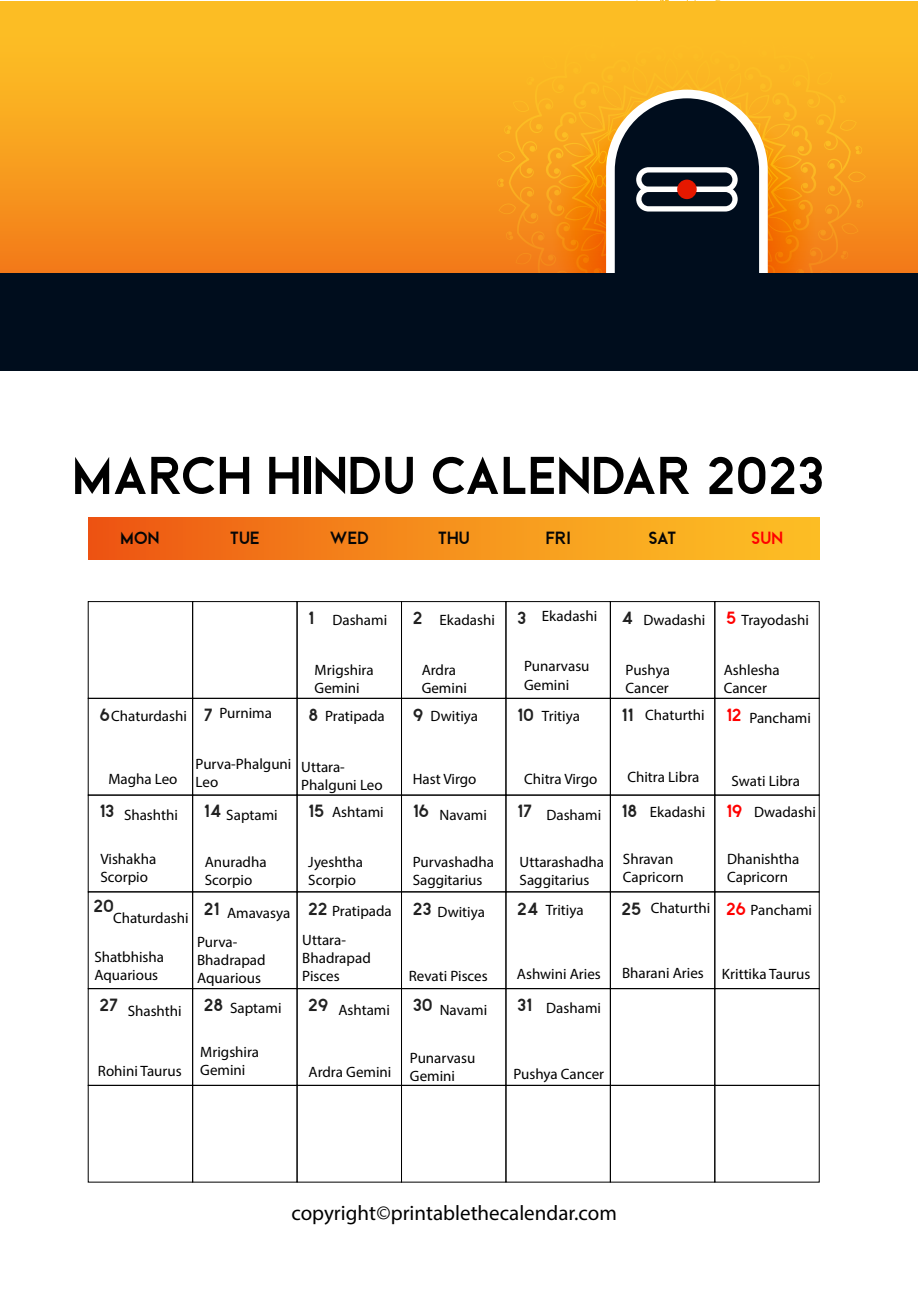
<style>
.page{position:relative;width:919px;height:1289px;background:#fff}
.page>*{position:absolute;margin:0;border:0;box-sizing:border-box;transform-origin:0 0}
.t1{font:54px "Beckman Free";color:#000}
.t2{font:21px "Myriad Pro";color:#000}
.t3{font:18px "Beckman Free";color:#212121}
.t4{font:18px "Beckman Free";color:#060606}
.t5{font:18px "Beckman Free";color:#f00}
.t6{font:15px/18px "Myriad Pro";color:#000}
</style>
<div class="page">
<div style="left:88px;top:601px;width:105px;height:97px;border:1px solid #000"></div>
<div style="left:192px;top:601px;width:105px;height:97px;border:1px solid #000"></div>
<div style="left:297px;top:601px;width:104px;height:97px;border:1px solid #000"></div>
<div style="left:401px;top:601px;width:105px;height:97px;border:1px solid #000"></div>
<div style="left:505px;top:601px;width:105px;height:97px;border:1px solid #000"></div>
<div style="left:610px;top:601px;width:105px;height:97px;border:1px solid #000"></div>
<div style="left:714px;top:601px;width:105px;height:97px;border:1px solid #000"></div>
<div style="left:88px;top:698px;width:105px;height:97px;border:1px solid #000"></div>
<div style="left:192px;top:698px;width:105px;height:97px;border:1px solid #000"></div>
<div style="left:297px;top:698px;width:104px;height:97px;border:1px solid #000"></div>
<div style="left:401px;top:698px;width:105px;height:97px;border:1px solid #000"></div>
<div style="left:505px;top:698px;width:105px;height:97px;border:1px solid #000"></div>
<div style="left:610px;top:698px;width:105px;height:97px;border:1px solid #000"></div>
<div style="left:714px;top:698px;width:105px;height:97px;border:1px solid #000"></div>
<div style="left:88px;top:795px;width:105px;height:97px;border:1px solid #000"></div>
<div style="left:192px;top:795px;width:105px;height:97px;border:1px solid #000"></div>
<div style="left:297px;top:795px;width:104px;height:97px;border:1px solid #000"></div>
<div style="left:401px;top:795px;width:105px;height:97px;border:1px solid #000"></div>
<div style="left:505px;top:795px;width:105px;height:97px;border:1px solid #000"></div>
<div style="left:610px;top:795px;width:105px;height:97px;border:1px solid #000"></div>
<div style="left:714px;top:795px;width:105px;height:97px;border:1px solid #000"></div>
<div style="left:88px;top:891px;width:105px;height:97px;border:1px solid #000"></div>
<div style="left:192px;top:891px;width:105px;height:97px;border:1px solid #000"></div>
<div style="left:297px;top:891px;width:104px;height:97px;border:1px solid #000"></div>
<div style="left:401px;top:891px;width:105px;height:97px;border:1px solid #000"></div>
<div style="left:505px;top:891px;width:105px;height:97px;border:1px solid #000"></div>
<div style="left:610px;top:891px;width:105px;height:97px;border:1px solid #000"></div>
<div style="left:714px;top:891px;width:105px;height:97px;border:1px solid #000"></div>
<div style="left:88px;top:988px;width:105px;height:97px;border:1px solid #000"></div>
<div style="left:192px;top:988px;width:105px;height:97px;border:1px solid #000"></div>
<div style="left:297px;top:988px;width:104px;height:97px;border:1px solid #000"></div>
<div style="left:401px;top:988px;width:105px;height:97px;border:1px solid #000"></div>
<div style="left:505px;top:988px;width:105px;height:97px;border:1px solid #000"></div>
<div style="left:610px;top:988px;width:105px;height:97px;border:1px solid #000"></div>
<div style="left:714px;top:988px;width:105px;height:97px;border:1px solid #000"></div>
<div style="left:88px;top:1085px;width:105px;height:97px;border:1px solid #000"></div>
<div style="left:192px;top:1085px;width:105px;height:97px;border:1px solid #000"></div>
<div style="left:297px;top:1085px;width:104px;height:97px;border:1px solid #000"></div>
<div style="left:401px;top:1085px;width:105px;height:97px;border:1px solid #000"></div>
<div style="left:505px;top:1085px;width:105px;height:97px;border:1px solid #000"></div>
<div style="left:610px;top:1085px;width:105px;height:97px;border:1px solid #000"></div>
<div style="left:714px;top:1085px;width:105px;height:97px;border:1px solid #000"></div>
<div style="left:88px;top:517px;width:731px;height:42px;background:linear-gradient(to right,#ee5813,#fdc625)"></div>
<svg style="left:0;top:1px;width:917px;height:272px"></svg>
<svg style="left:497px;top:0;width:368px;height:273px"></svg>
<div style="left:677px;top:180px;width:19px;height:19px;background:#e61800;border-radius:50%"></div>
<div style="left:0;top:273px;width:917px;height:97px;background:#000d1d"></div>
<h1 class="t1" style="left:72px;top:446px;width:753px">MARCH HINDU CALENDAR 2023</h1>
<p class="t4" style="left:121px;top:528px;width:40px">MON</p>
<p class="t4" style="left:230px;top:528px;width:31px">TUE</p>
<p class="t4" style="left:329px;top:528px;width:41px">WED</p>
<p class="t4" style="left:437px;top:528px;width:33px">THU</p>
<p class="t4" style="left:545px;top:528px;width:26px">FRI</p>
<p class="t4" style="left:648px;top:528px;width:30px">SAT</p>
<p class="t5" style="left:751px;top:528px;width:33px">SUN</p>
<p class="t6" style="left:542px;top:606px;width:57px">Ekadashi</p>
<p class="t3" style="left:308px;top:608px;width:7px">1</p>
<p class="t3" style="left:412px;top:608px;width:11px">2</p>
<p class="t3" style="left:517px;top:608px;width:11px">3</p>
<p class="t3" style="left:621px;top:608px;width:13px">4</p>
<p class="t6" style="left:439px;top:610px;width:57px">Ekadashi</p>
<p class="t6" style="left:332px;top:610px;width:56px">Dashami</p>
<p class="t6" style="left:643px;top:610px;width:63px">Dwadashi</p>
<p class="t5" style="left:726px;top:608px;width:12px">5</p>
<p class="t6" style="left:741px;top:610px;width:69px">Trayodashi</p>
<p class="t6" style="left:314px;top:661px;width:60px">Mrigshira<br>Gemini</p>
<p class="t6" style="left:421px;top:661px;width:47px">Ardra<br>Gemini</p>
<p class="t6" style="left:524px;top:657px;width:67px">Punarvasu<br>Gemini</p>
<p class="t6" style="left:625px;top:661px;width:46px">Pushya<br>Cancer</p>
<p class="t6" style="left:723px;top:661px;width:57px">Ashlesha<br>Cancer</p>
<p class="t3" style="left:99px;top:704px;width:12px">6</p>
<p class="t3" style="left:204px;top:704px;width:11px">7</p>
<p class="t3" style="left:308px;top:704px;width:11px">8</p>
<p class="t3" style="left:413px;top:704px;width:12px">9</p>
<p class="t3" style="left:517px;top:704px;width:18px">10</p>
<p class="t3" style="left:621px;top:704px;width:13px">11</p>
<p class="t6" style="left:219px;top:704px;width:54px">Purnima</p>
<p class="t6" style="left:325px;top:707px;width:61px">Pratipada</p>
<p class="t6" style="left:111px;top:707px;width:77px">Chaturdashi</p>
<p class="t6" style="left:430px;top:707px;width:49px">Dwitiya</p>
<p class="t6" style="left:542px;top:707px;width:39px">Tritiya</p>
<p class="t6" style="left:645px;top:705px;width:61px">Chaturthi</p>
<p class="t5" style="left:726px;top:704px;width:17px">12</p>
<p class="t6" style="left:749px;top:709px;width:63px">Panchami</p>
<p class="t6" style="left:108px;top:769px;width:71px">Magha Leo</p>
<p class="t6" style="left:195px;top:754px;width:97px">Purva-Phalguni<br>Leo</p>
<p class="t6" style="left:301px;top:757px;width:83px">Uttara-<br>Phalguni Leo</p>
<p class="t6" style="left:413px;top:769px;width:65px">Hast Virgo</p>
<p class="t6" style="left:524px;top:769px;width:75px">Chitra Virgo</p>
<p class="t6" style="left:627px;top:768px;width:73px">Chitra Libra</p>
<p class="t6" style="left:731px;top:771px;width:70px">Swati Libra</p>
<p class="t3" style="left:99px;top:801px;width:17px">13</p>
<p class="t3" style="left:204px;top:801px;width:19px">14</p>
<p class="t3" style="left:308px;top:801px;width:18px">15</p>
<p class="t3" style="left:412px;top:801px;width:18px">16</p>
<p class="t3" style="left:517px;top:801px;width:16px">17</p>
<p class="t3" style="left:621px;top:801px;width:17px">18</p>
<p class="t5" style="left:726px;top:801px;width:18px">19</p>
<p class="t6" style="left:332px;top:802px;width:53px">Ashtami</p>
<p class="t6" style="left:649px;top:802px;width:57px">Ekadashi</p>
<p class="t6" style="left:546px;top:805px;width:56px">Dashami</p>
<p class="t6" style="left:124px;top:805px;width:55px">Shashthi</p>
<p class="t6" style="left:226px;top:805px;width:53px">Saptami</p>
<p class="t6" style="left:439px;top:805px;width:49px">Navami</p>
<p class="t6" style="left:754px;top:802px;width:63px">Dwadashi</p>
<p class="t6" style="left:100px;top:850px;width:57px">Vishakha<br>Scorpio</p>
<p class="t6" style="left:205px;top:853px;width:63px">Anuradha<br>Scorpio</p>
<p class="t6" style="left:308px;top:852px;width:56px">Jyeshtha<br>Scorpio</p>
<p class="t6" style="left:412px;top:853px;width:83px">Purvashadha<br>Saggitarius</p>
<p class="t6" style="left:519px;top:853px;width:86px">Uttarashadha<br>Saggitarius</p>
<p class="t6" style="left:623px;top:850px;width:62px">Shravan<br>Capricorn</p>
<p class="t6" style="left:727px;top:849px;width:74px">Dhanishtha<br>Capricorn</p>
<p class="t3" style="left:93px;top:895px;width:22px">20</p>
<p class="t3" style="left:204px;top:898px;width:17px">21</p>
<p class="t3" style="left:308px;top:898px;width:21px">22</p>
<p class="t3" style="left:412px;top:898px;width:20px">23</p>
<p class="t3" style="left:517px;top:898px;width:23px">24</p>
<p class="t3" style="left:621px;top:898px;width:21px">25</p>
<p class="t5" style="left:726px;top:898px;width:22px">26</p>
<p class="t6" style="left:650px;top:898px;width:61px">Chaturthi</p>
<p class="t6" style="left:750px;top:900px;width:63px">Panchami</p>
<p class="t6" style="left:545px;top:900px;width:39px">Tritiya</p>
<p class="t6" style="left:332px;top:901px;width:61px">Pratipada</p>
<p class="t6" style="left:437px;top:902px;width:49px">Dwitiya</p>
<p class="t6" style="left:227px;top:903px;width:65px">Amavasya</p>
<p class="t6" style="left:113px;top:908px;width:77px">Chaturdashi</p>
<p class="t6" style="left:94px;top:947px;width:71px">Shatbhisha<br>Aquarious</p>
<p class="t6" style="left:197px;top:932px;width:70px">Purva-<br>Bhadrapad<br>Aquarious</p>
<p class="t6" style="left:302px;top:931px;width:70px">Uttara-<br>Bhadrapad<br>Pisces</p>
<p class="t6" style="left:409px;top:966px;width:80px">Revati Pisces</p>
<p class="t6" style="left:517px;top:965px;width:85px">Ashwini Aries</p>
<p class="t3" style="left:99px;top:995px;width:20px">27</p>
<p class="t3" style="left:204px;top:995px;width:21px">28</p>
<p class="t3" style="left:308px;top:995px;width:22px">29</p>
<p class="t3" style="left:412px;top:995px;width:22px">30</p>
<p class="t3" style="left:517px;top:995px;width:17px">31</p>
<p class="t6" style="left:230px;top:998px;width:53px">Saptami</p>
<p class="t6" style="left:338px;top:1000px;width:53px">Ashtami</p>
<p class="t6" style="left:440px;top:1000px;width:49px">Navami</p>
<p class="t6" style="left:128px;top:1001px;width:55px">Shashthi</p>
<p class="t6" style="left:546px;top:998px;width:56px">Dashami</p>
<p class="t6" style="left:98px;top:1061px;width:85px">Rohini Taurus</p>
<p class="t6" style="left:200px;top:1042px;width:60px">Mrigshira<br>Gemini</p>
<p class="t6" style="left:308px;top:1062px;width:84px">Ardra Gemini</p>
<p class="t6" style="left:410px;top:1048px;width:67px">Punarvasu<br>Gemini</p>
<p class="t6" style="left:513px;top:1064px;width:92px">Pushya Cancer</p>
<p class="t6" style="left:622px;top:963px;width:83px">Bharani Aries</p>
<p class="t6" style="left:722px;top:965px;width:90px">Krittika Taurus</p>
<h2 class="t2" style="left:291px;top:1200px;width:327px">copyright©printablethecalendar.com</h2>
</div>
